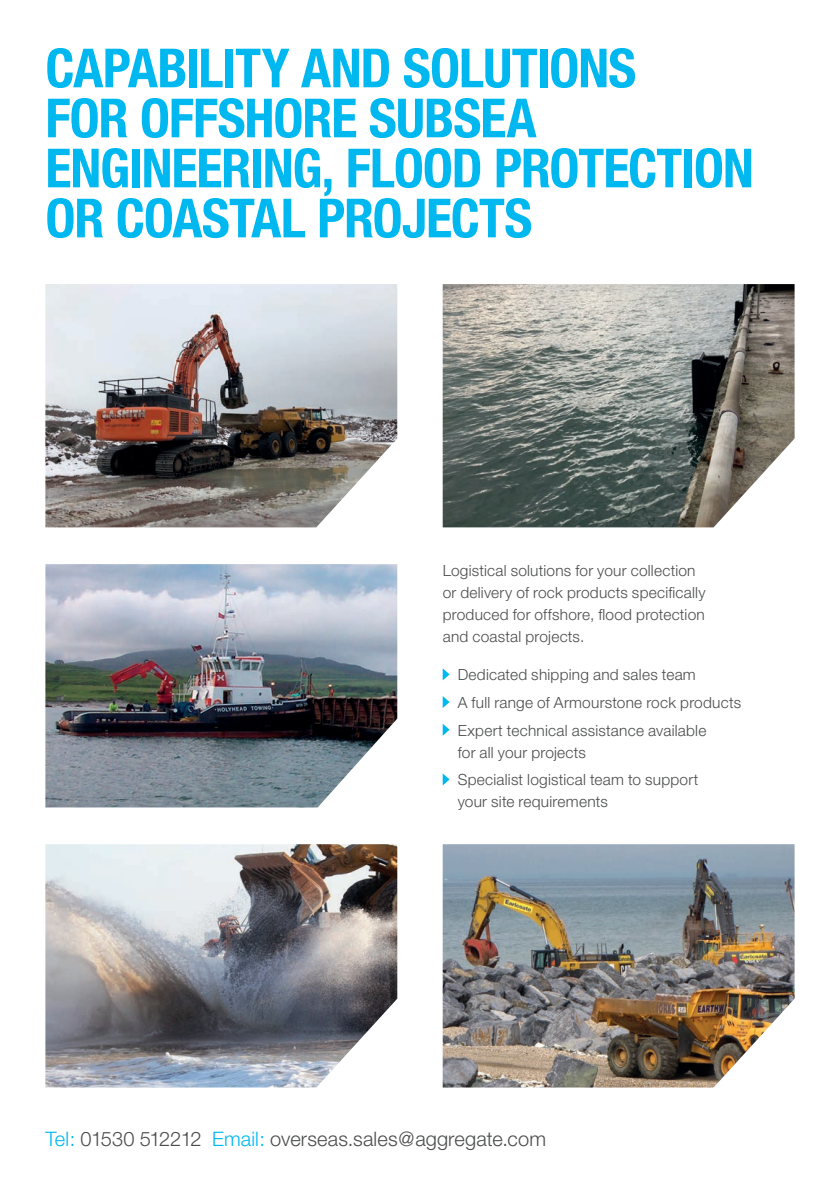
<style>
.page{position:relative;width:840px;height:1191px;background:#fff}
.page>*{position:absolute;margin:0;border:0;box-sizing:border-box;transform-origin:0 0}
.t1{font:700 condensed 54px/50px "Helvetica Neue";letter-spacing:-.02em;color:#00b8f0}
.t2{font:300 20px "Helvetica Neue";letter-spacing:.005em;color:#4b4c4d}
.t3{font:300 15.4px/22px "Helvetica Neue";letter-spacing:.015em;color:#4b4c4d}
.s1{color:#00b8f0}
</style>
<div class="page">
<img style="left:45px;top:284px;width:352px;height:243px">
<img style="left:442px;top:284px;width:352px;height:243px">
<img style="left:45px;top:564px;width:352px;height:243px">
<img style="left:45px;top:844px;width:352px;height:243px">
<img style="left:442px;top:844px;width:352px;height:243px">
<svg style="left:442px;top:668px;width:7px;height:12px"></svg>
<svg style="left:442px;top:696px;width:7px;height:12px"></svg>
<svg style="left:442px;top:723px;width:7px;height:13px"></svg>
<svg style="left:442px;top:773px;width:7px;height:12px"></svg>
<p class="t1" style="left:45px;top:42px;width:709px">CAPABILITY AND SOLUTIONS<br>FOR OFFSHORE SUBSEA<br>ENGINEERING, FLOOD PROTECTION<br>OR COASTAL PROJECTS</p>
<p class="t3" style="left:442px;top:559px;width:264px">Logistical solutions for your collection or delivery of rock products specifically produced for offshore, flood protection and coastal projects.</p>
<p class="t3" style="left:457px;top:663px;width:239px">Dedicated shipping and sales team</p>
<p class="t3" style="left:457px;top:691px;width:285px">A full range of Armourstone rock products</p>
<p class="t3" style="left:457px;top:719px;width:250px">Expert technical assistance available for all your projects</p>
<p class="t3" style="left:457px;top:768px;width:242px">Specialist logistical team to support your site requirements</p>
<p class="t2" style="left:45px;top:1126px;width:502px"><span class="s1">Tel:</span> 01530 512212 <span class="s1">Email:</span> overseas.sales@aggregate.com</p>
</div>
